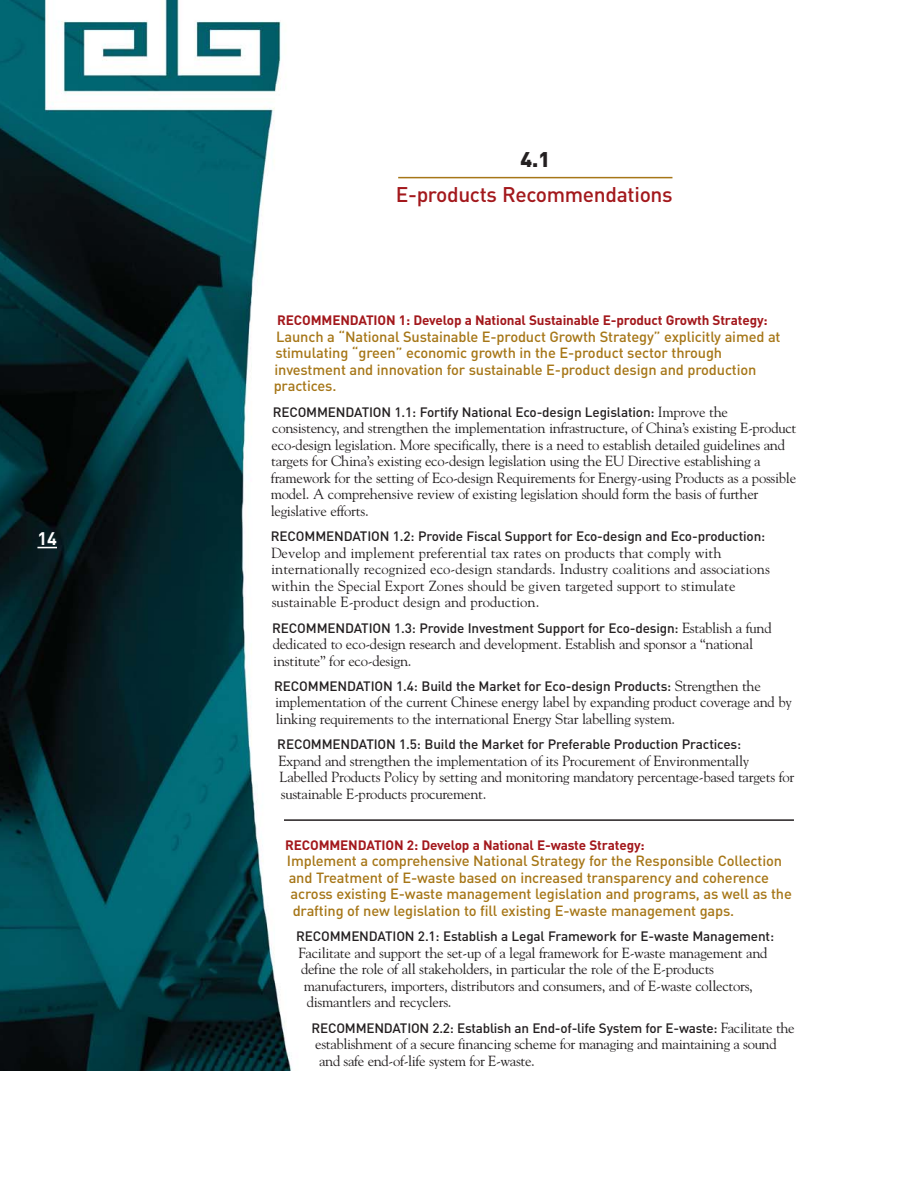
<style>
.page{position:relative;width:918px;height:1188px;background:#fff}
.page>*{position:absolute;margin:0;border:0;box-sizing:border-box;transform-origin:0 0}
.t1{font:500 21px "DIN";letter-spacing:-.015em;color:#a3181c}
.t2{font:900 21px "DIN";color:#231f20}
.t3{font:700 18px "DIN";color:#fff}
.t4{font:14.7px/16.5px "Goudy";letter-spacing:-.02em;color:#231f20}
.t5{font:500 14.7px/16.5px "DIN";letter-spacing:-.01em;color:#a67617}
.t6{font:14.7px/16.5px "Goudy";color:#231f20}
.t7{font:500 13.5px "DIN";letter-spacing:-.01em;color:#231f20}
.t8{font:700 13.5px "DIN";letter-spacing:-.01em;color:#a3181c}
.s1{font-family:"Goudy";font-weight:400;font-size:14.7px}
</style>
<div class="page">
<img style="left:0;top:0;width:292px;height:1071px">
<hr style="left:398px;top:177px;width:274px;height:1px;background:#a67617">
<hr style="left:284px;top:819px;width:510px;height:2px;background:#231f20">
<svg style="left:37px;top:547px;width:20px;height:1px"></svg>
<p class="t3" style="left:37px;top:532px;width:21px">14</p>
<h1 class="t2" style="left:521px;top:152px;width:31px">4.1</h1>
<h1 class="t1" style="left:396px;top:187px;width:278px">E-products Recommendations</h1>
<p class="t8" style="left:277px;top:316px;width:492px">RECOMMENDATION 1: Develop a National Sustainable E-product Growth Strategy:</p>
<p class="t5" style="left:274px;top:330px;width:508px">Launch a “National Sustainable E-product Growth Strategy” explicitly aimed at stimulating “green” economic growth in the E-product sector through investment and innovation for sustainable E-product design and production practices.</p>
<p class="t7" style="left:273px;top:407px;width:457px">RECOMMENDATION 1.1: Fortify National Eco-design Legislation: <span class="s1">Improve the</span></p>
<p class="t4" style="left:271px;top:421px;width:527px">consistency, and strengthen the implementation infrastructure, of China’s existing E-product eco-design legislation. More specifically, there is a need to establish detailed guidelines and targets for China’s existing eco-design legislation using the EU Directive establishing a framework for the setting of Eco-design Requirements for Energy-using Products as a possible model. A comprehensive review of existing legislation should form the basis of further legislative efforts.</p>
<p class="t7" style="left:271px;top:531px;width:496px">RECOMMENDATION 1.2: Provide Fiscal Support for Eco-design and Eco-production:</p>
<p class="t6" style="left:271px;top:545px;width:500px">Develop and implement preferential tax rates on products that comply with internationally recognized eco-design standards. Industry coalitions and associations within the Special Export Zones should be given targeted support to stimulate sustainable E-product design and production.</p>
<p class="t7" style="left:272px;top:623px;width:501px">RECOMMENDATION 1.3: Provide Investment Support for Eco-design: <span class="s1">Establish a fund</span></p>
<p class="t4" style="left:273px;top:637px;width:482px">dedicated to eco-design research and development. Establish and sponsor a “national institute” for eco-design.</p>
<p class="t7" style="left:274px;top:681px;width:488px">RECOMMENDATION 1.4: Build the Market for Eco-design Products: <span class="s1">Strengthen the</span></p>
<p class="t4" style="left:275px;top:695px;width:518px">implementation of the current Chinese energy label by expanding product coverage and by linking requirements to the international Energy Star labelling system.</p>
<p class="t7" style="left:277px;top:740px;width:465px">RECOMMENDATION 1.5: Build the Market for Preferable Production Practices:</p>
<p class="t4" style="left:278px;top:754px;width:517px">Expand and strengthen the implementation of its Procurement of Environmentally<br>Labelled Products Policy by setting and monitoring mandatory percentage-based targets for sustainable E-products procurement.</p>
<p class="t8" style="left:285px;top:840px;width:361px">RECOMMENDATION 2: Develop a National E-waste Strategy:</p>
<p class="t5" style="left:287px;top:855px;width:507px">Implement a comprehensive National Strategy for the Responsible Collection and Treatment of E-waste based on increased transparency and coherence across existing E-waste management legislation and programs, as well as the drafting of new legislation to fill existing E-waste management gaps.</p>
<p class="t7" style="left:296px;top:932px;width:480px">RECOMMENDATION 2.1: Establish a Legal Framework for E-waste Management:</p>
<p class="t4" style="left:298px;top:946px;width:471px">Facilitate and support the set-up of a legal framework for E-waste management and</p>
<p class="t4" style="left:301px;top:962px;width:415px">define the role of all stakeholders, in particular the role of the E-products</p>
<p class="t4" style="left:304px;top:979px;width:451px">manufacturers, importers, distributors and consumers, and of E-waste collectors,</p>
<p class="t4" style="left:307px;top:995px;width:146px">dismantlers and recyclers.</p>
<p class="t7" style="left:312px;top:1023px;width:485px">RECOMMENDATION 2.2: Establish an End-of-life System for E-waste: <span class="s1">Facilitate the</span></p>
<p class="t4" style="left:315px;top:1037px;width:463px">establishment of a secure financing scheme for managing and maintaining a sound and safe end-of-life system for E-waste.</p>
</div>
